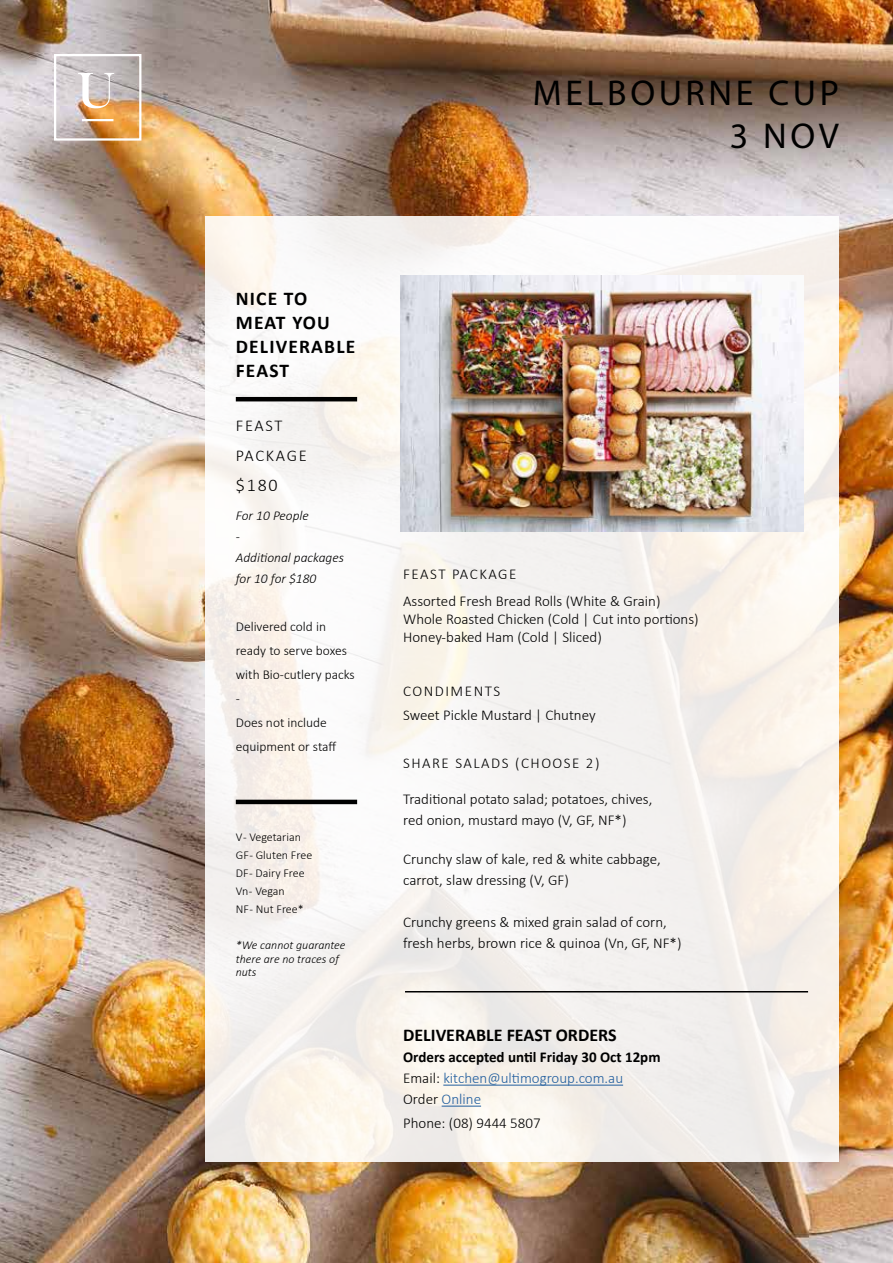
<style>
.page{position:relative;width:893px;height:1263px;background:#fff}
.page>*{position:absolute;margin:0;border:0;box-sizing:border-box;transform-origin:0 0}
.t1{font:36px/43.2px "Myriad Pro";letter-spacing:.1em;color:#000;text-align:right}
.t2{font:700 19.5px/24px "Calibri";letter-spacing:.06em;color:#000}
.t3{font:700 18px "Calibri";color:#000}
.t4{font:300 18px "Calibri";color:#000}
.t5{font:300 16.5px/30px "Calibri";letter-spacing:.1em;color:#000}
.t6{font:300 15px/21px "Calibri";color:#000}
.t7{font:700 15px/21px "Calibri";color:#000}
.t8{font:300 15px "Calibri";letter-spacing:.1em;color:#000}
.t9{font:300 13.5px/24px "Calibri";color:#000}
.t10{font:italic 300 13.5px/21px "Calibri";color:#000}
.t11{font:300 12px/18px "Calibri";color:#000}
.t12{font:italic 300 12px/13.5px "Calibri";color:#000}
.s1{font-weight:300}
.s2{font-weight:300;color:#215e9e}
</style>
<div class="page">
<img style="left:0;top:0;width:893px;height:1263px">
<div style="left:205px;top:216px;width:634px;height:946px;background:linear-gradient(to bottom,#fbf9f6,#f3efea)"></div>
<img style="left:53px;top:53px;width:90px;height:89px">
<hr style="left:443px;top:1085px;width:180px;height:1px;background:#215e9e">
<hr style="left:442px;top:1106px;width:39px;height:1px;background:#215e9e">
<hr style="left:236px;top:397px;width:121px;height:4px;background:#000">
<img style="left:400px;top:275px;width:404px;height:256px">
<hr style="left:236px;top:800px;width:121px;height:4px;background:#000">
<hr style="left:405px;top:991px;width:403px;height:1px;background:#000">
<h1 class="t1" style="left:533px;top:71px;width:308px">MELBOURNE CUP<br>3 NOV</h1>
<h2 class="t2" style="left:236px;top:287px;width:121px">NICE TO<br>MEAT YOU<br>DELIVERABLE<br>FEAST</h2>
<p class="t5" style="left:236px;top:411px;width:72px">FEAST<br>PACKAGE</p>
<p class="t4" style="left:236px;top:474px;width:43px">$180</p>
<p class="t10" style="left:236px;top:505px;width:110px">For 10 People<br>-<br>Additional packages for 10 for $180</p>
<p class="t9" style="left:236px;top:614px;width:121px">Delivered cold in ready to serve boxes with Bio-cutlery packs -<br>Does not include equipment or staff</p>
<p class="t11" style="left:236px;top:828px;width:78px">V - Vegetarian<br>GF - Gluten Free<br>DF - Dairy Free<br>Vn - Vegan<br>NF - Nut Free*</p>
<p class="t12" style="left:236px;top:938px;width:111px">*We cannot guarantee there are no traces of nuts</p>
<p class="t6" style="left:403px;top:560px;width:259px;line-height:27px">FEAST PACKAGE<br>Assorted Fresh Bread Rolls (White &amp; Grain)</p>
<p class="t6" style="left:403px;top:610px;width:297px;line-height:18px">Whole Roasted Chicken (Cold | Cut into portions)<br>Honey-baked Ham (Cold | Sliced)</p>
<p class="t6" style="left:403px;top:679px;width:194px;line-height:24px">CONDIMENTS<br>Sweet Pickle Mustard | Chutney</p>
<p class="t8" style="left:403px;top:754px;width:198px">SHARE SALADS (CHOOSE 2)</p>
<p class="t6" style="left:403px;top:788px;width:251px">Traditional potato salad; potatoes, chives, red onion, mustard mayo (V, GF, NF*)</p>
<p class="t6" style="left:403px;top:848px;width:259px">Crunchy slaw of kale, red &amp; white cabbage, carrot, slaw dressing (V, GF)</p>
<p class="t6" style="left:403px;top:911px;width:280px">Crunchy greens &amp; mixed grain salad of corn, fresh herbs, brown rice &amp; quinoa (Vn, GF, NF*)</p>
<p class="t3" style="left:403px;top:1022px;width:215px">DELIVERABLE FEAST ORDERS</p>
<p class="t7" style="left:403px;top:1046px;width:259px">Orders accepted until Friday 30 Oct 12pm<br><span class="s1">Email:</span> <span class="s2">kitchen@ultimogroup.com.au<br></span><span class="s1">Order</span> <span class="s2">Online</span></p>
<p class="t6" style="left:403px;top:1112px;width:139px">Phone: (08) 9444 5807</p>
</div>
